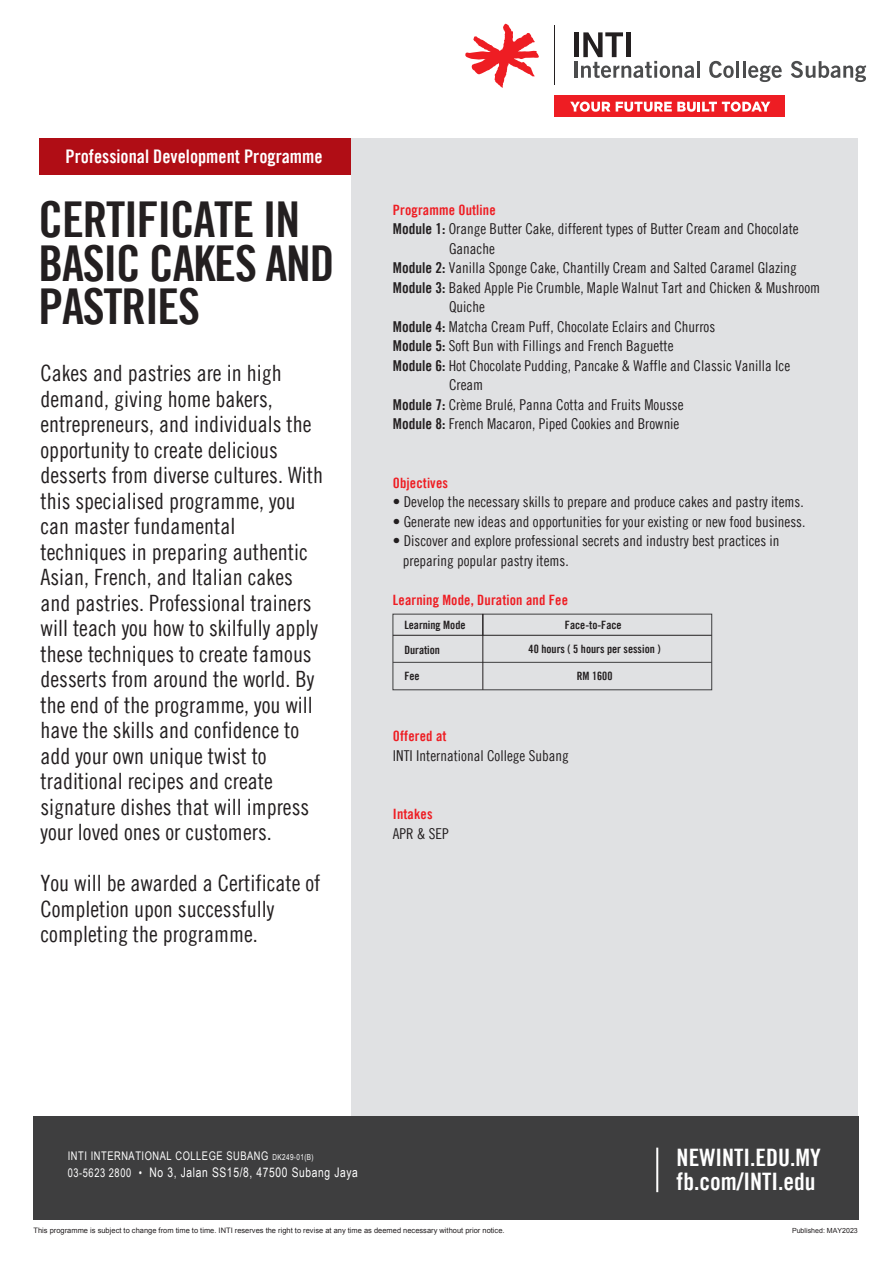
<style>
.page{position:relative;width:893px;height:1263px;background:#fff}
.page>*{position:absolute;margin:0;border:0;box-sizing:border-box;transform-origin:0 0}
.t1{font:49.5px/43.5px "Trade Gothic LT Bold Cond Twenty";letter-spacing:-.025em;color:#231f20}
.t2{font:24px/24px "Trade Gothic LT Bold Cond Twenty";color:#fff}
.t3{font:22.5px/25.5px "Trade Gothic LT Cond Eighteen";color:#231f20}
.t4{font:18.75px "Trade Gothic LT Bold Cond Twenty";color:#fff}
.t5{font:15px/19.5px "Trade Gothic LT Cond Eighteen";color:#231f20}
.t6{font:14.25px "Trade Gothic LT Bold Cond Twenty";letter-spacing:.01em;color:#ee1d23}
.t7{font:13.2px "Arial Narrow";letter-spacing:.05em;color:#fff;scale:.95 1}
.t8{font:11.85px "Arial Narrow";letter-spacing:.05em;color:#fff;scale:.95 1}
.t9{font:11.55px/24.2px "Trade Gothic LT Bold Cond Twenty";color:#231f20}
.t10{font:7.5px "Arial";color:#231f20}
.t11{font:7.05px "Arial";color:#231f20}
.s1{font-family:"Trade Gothic LT Bold Cond Twenty"}
.s2{font-size:8.25px}
.s3{font-size:11.85px}
</style>
<div class="page">
<div style="left:39px;top:138px;width:312px;height:36px;background:#b00d15"></div>
<div style="left:351px;top:138px;width:507px;height:978px;background:#e0e1e3"></div>
<div style="left:33px;top:1116px;width:825px;height:104px;background:#3e3e3f"></div>
<hr style="left:656px;top:1147px;width:2px;height:45px;background:#fff">
<div style="left:393px;top:614px;width:319px;height:76px;border:1px solid #3e3e3f"></div>
<hr style="left:393px;top:635px;width:319px;height:1px;background:#231f20">
<hr style="left:393px;top:662px;width:319px;height:1px;background:#3e3e3f">
<hr style="left:483px;top:614px;width:1px;height:76px;background:#231f20">
<svg style="left:483px;top:614px;width:1px;height:21px"></svg>
<hr style="left:555px;top:25px;width:1px;height:60px;background:#231f20">
<svg style="left:465px;top:24px;width:74px;height:64px"></svg>
<hr style="left:574px;top:61px;width:3px;height:17px;background:#4b4c4d">
<hr style="left:697px;top:61px;width:3px;height:17px;background:#4b4c4d">
<div style="left:574px;top:32px;width:5px;height:25px;background:#231f20"></div>
<svg style="left:581px;top:32px;width:113px;height:46px"></svg>
<div style="left:626px;top:32px;width:5px;height:25px;background:#231f20"></div>
<svg style="left:709px;top:61px;width:25px;height:17px"></svg>
<hr style="left:736px;top:61px;width:3px;height:17px;background:#4b4c4d">
<hr style="left:743px;top:61px;width:3px;height:17px;background:#4b4c4d">
<svg style="left:748px;top:65px;width:34px;height:17px"></svg>
<svg style="left:791px;top:61px;width:75px;height:21px"></svg>
<div style="left:555px;top:95px;width:230px;height:22px;background:#ee1d23"></div>
<svg style="left:570px;top:101px;width:40px;height:11px"></svg>
<svg style="left:616px;top:101px;width:154px;height:11px"></svg>
<p class="t4" style="left:66px;top:145px;width:259px">Professional Development Programme</p>
<h1 class="t1" style="left:38px;top:198px;width:298px">CERTIFICATE IN<br>BASIC CAKES AND<br>PASTRIES</h1>
<p class="t3" style="left:41px;top:360px;width:284px">Cakes and pastries are in high demand, giving home bakers, entrepreneurs, and individuals the opportunity to create delicious desserts from diverse cultures. With this specialised programme, you can master fundamental techniques in preparing authentic<br>Asian, French, and Italian cakes and pastries. Professional trainers will teach you how to skilfully apply these techniques to create famous desserts from around the world. By the end of the programme, you will have the skills and confidence to add your own unique twist to traditional recipes and create signature dishes that will impress your loved ones or customers.</p>
<h3 class="t3" style="left:41px;top:870px;width:281px">You will be awarded a Certificate of<br>Completion upon successfully completing the programme.</h3>
<p class="t6" style="left:393px;top:201px;width:104px">Programme Outline</p>
<p class="t5" style="left:393px;top:219px;width:407px"><span class="s1">Module 1:</span> Orange Butter Cake, different types of Butter Cream and Chocolate</p>
<p class="t5" style="left:449px;top:238px;width:47px">Ganache</p>
<p class="t5" style="left:393px;top:258px;width:405px"><span class="s1">Module 2:</span> Vanilla Sponge Cake, Chantilly Cream and Salted Caramel Glazing</p>
<p class="t5" style="left:393px;top:277px;width:429px"><span class="s1">Module 3:</span> Baked Apple Pie Crumble, Maple Walnut Tart and Chicken &amp; Mushroom</p>
<p class="t5" style="left:449px;top:297px;width:37px">Quiche</p>
<p class="t5" style="left:393px;top:316px;width:324px"><span class="s1">Module 4:</span> Matcha Cream Puff, Chocolate Eclairs and Churros</p>
<p class="t5" style="left:393px;top:336px;width:282px"><span class="s1">Module 5:</span> Soft Bun with Fillings and French Baguette</p>
<p class="t5" style="left:393px;top:355px;width:399px"><span class="s1">Module 6:</span> Hot Chocolate Pudding, Pancake &amp; Waffle and Classic Vanilla Ice</p>
<p class="t5" style="left:449px;top:375px;width:36px">Cream</p>
<p class="t5" style="left:393px;top:394px;width:292px"><span class="s1">Module 7:</span> Crème Brulé, Panna Cotta and Fruits Mousse</p>
<p class="t5" style="left:393px;top:414px;width:288px"><span class="s1">Module 8:</span> French Macaron, Piped Cookies and Brownie</p>
<p class="t6" style="left:393px;top:474px;width:57px">Objectives</p>
<p class="t5" style="left:393px;top:492px;width:412px">• Develop the necessary skills to prepare and produce cakes and pastry items.</p>
<p class="t5" style="left:393px;top:511px;width:414px">• Generate new ideas and opportunities for your existing or new food business.</p>
<p class="t5" style="left:403px;top:531px;width:378px;text-indent:-10px">• Discover and explore professional secrets and industry best practices in preparing popular pastry items.</p>
<p class="t6" style="left:393px;top:591px;width:177px">Learning Mode, Duration and Fee</p>
<p class="t9" style="left:404px;top:613px;width:63px">Learning Mode<br>Duration</p>
<p class="t9" style="left:404px;top:664px;width:17px">Fee</p>
<p class="t9" style="left:565px;top:613px;width:58px">Face-to-Face</p>
<p class="t9" style="left:529px;top:637px;width:133px">40 hours ( 5 hours per session )</p>
<p class="t9" style="left:577px;top:664px;width:37px">RM 1600</p>
<p class="t6" style="left:393px;top:727px;width:55px">Offered at</p>
<p class="t5" style="left:393px;top:745px;width:177px">INTI International College Subang</p>
<p class="t6" style="left:393px;top:805px;width:41px">Intakes</p>
<p class="t5" style="left:393px;top:823px;width:57px">APR &amp; SEP</p>
<p class="t8" style="left:68px;top:1147px;width:260px">INTI INTERNATIONAL COLLEGE SUBANG <span class="s2">DK249-01(B)</span></p>
<p class="t7" style="left:68px;top:1162px;width:307px"><span class="s3">03-5623 2800 •</span> No 3, Jalan SS15/8, 47500 Subang Jaya</p>
<h2 class="t2" style="left:677px;top:1145px;width:146px">NEWINTI.EDU.MY fb.com/INTI.edu</h2>
<p class="t10" style="left:34px;top:1225px;width:473px">This programme is subject to change from time to time. INTI reserves the right to revise at any time as deemed necessary without prior notice.</p>
<p class="t11" style="left:792px;top:1225px;width:67px">Published: MAY2023</p>
</div>
